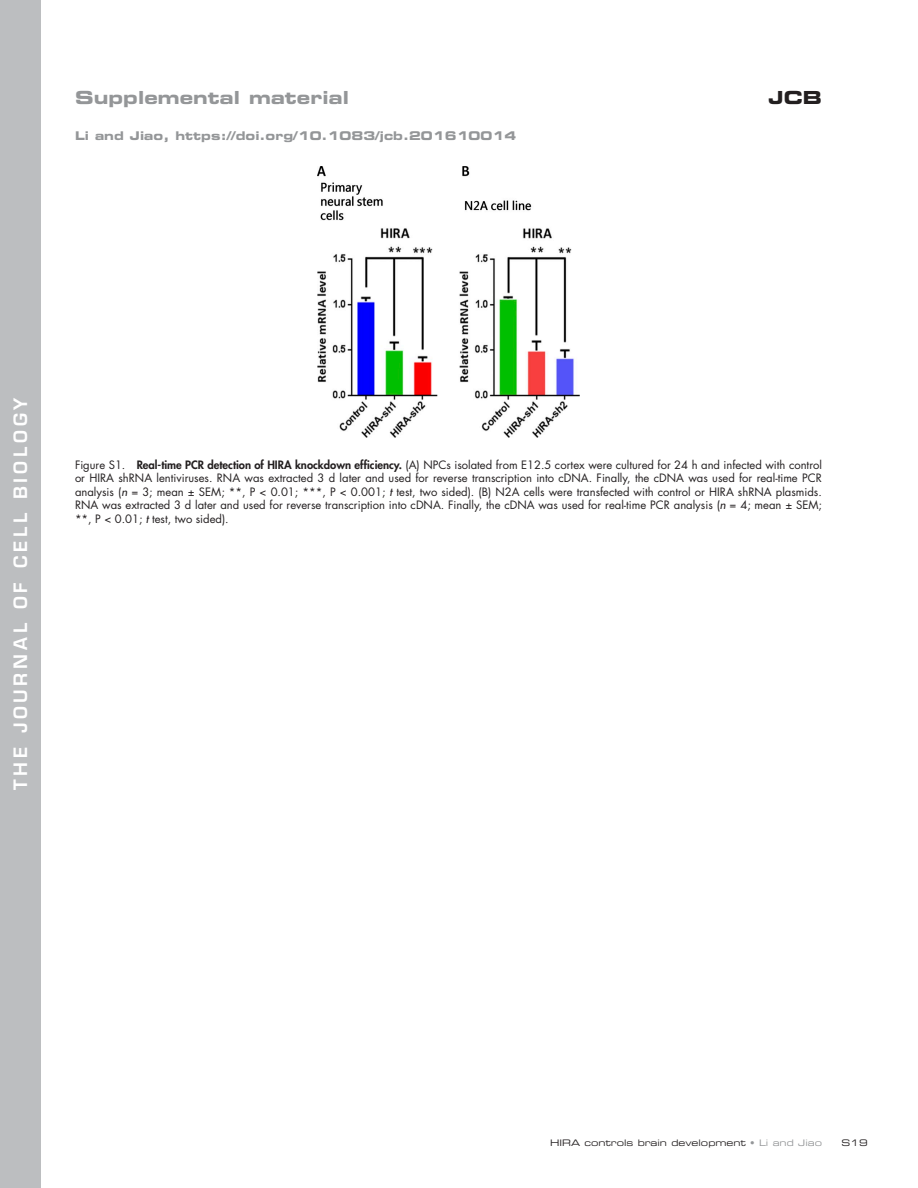
<style>
.page{position:relative;width:918px;height:1188px;background:#fff}
.page>*{position:absolute;margin:0;border:0;box-sizing:border-box;transform-origin:0 0}
.t1{font:600 18px "Eurostile LT Std";letter-spacing:.205em;color:#fff}
.t2{font:18px "Eurostile LT Std Bold Ex 2";letter-spacing:.005em;color:#949698}
.t3{font:18px "Eurostile LT Std Bold Ex 2";color:#231f20}
.t4{font:12px "Eurostile LT Std Bold Ex 2";letter-spacing:.005em;color:#949698}
.t5{font:11.25px/13.5px "Futura Std";color:#231f20;text-align:justify}
.t6{font:9px "Eurostile LT Std Ex 2";color:#231f20}
.s1{font-weight:800}
.s2{font-weight:500;font-style:italic}
.s3{color:#949698}
</style>
<div class="page">
<div style="left:0;top:0;width:40px;height:1188px;background:#bcbec0"></div>
<img style="left:317px;top:166px;width:263px;height:271px">
<h1 class="t2" style="left:75px;top:85px;width:275px">Supplemental material</h1>
<p class="t4" style="left:75px;top:127px;width:443px">Li and Jiao, https://doi.org/10.1083/jcb.201610014</p>
<h1 class="t3" style="left:769px;top:84px;width:55px">JCB</h1>
<h1 class="t1" style="left:9px;top:790px;width:395px;rotate:-90deg">THE JOURNAL OF CELL BIOLOGY</h1>
<p class="t5" style="left:75px;top:458px;width:749px">Figure S1. <span class="s1">Real-time PCR detection of HIRA knockdown efficiency.</span> (A) NPCs isolated from E12.5 cortex were cultured for 24 h and infected with control or HIRA shRNA lentiviruses. RNA was extracted 3 d later and used for reverse transcription into cDNA. Finally, the cDNA was used for real-time PCR analysis (<span class="s2">n</span> = 3; mean ± SEM; **, P &lt; 0.01; ***, P &lt; 0.001; <span class="s2">t</span> test, two sided). (B) N2A cells were transfected with control or HIRA shRNA plasmids.<br>RNA was extracted 3 d later and used for reverse transcription into cDNA. Finally, the cDNA was used for real-time PCR analysis (<span class="s2">n</span> = 4; mean ± SEM; **, P &lt; 0.01; <span class="s2">t</span> test, two sided).</p>
<p class="t6" style="left:550px;top:1136px;width:273px">HIRA controls brain development <span class="s3">• Li and Jiao</span></p>
<p class="t6" style="left:842px;top:1136px;width:28px">S19</p>
</div>
